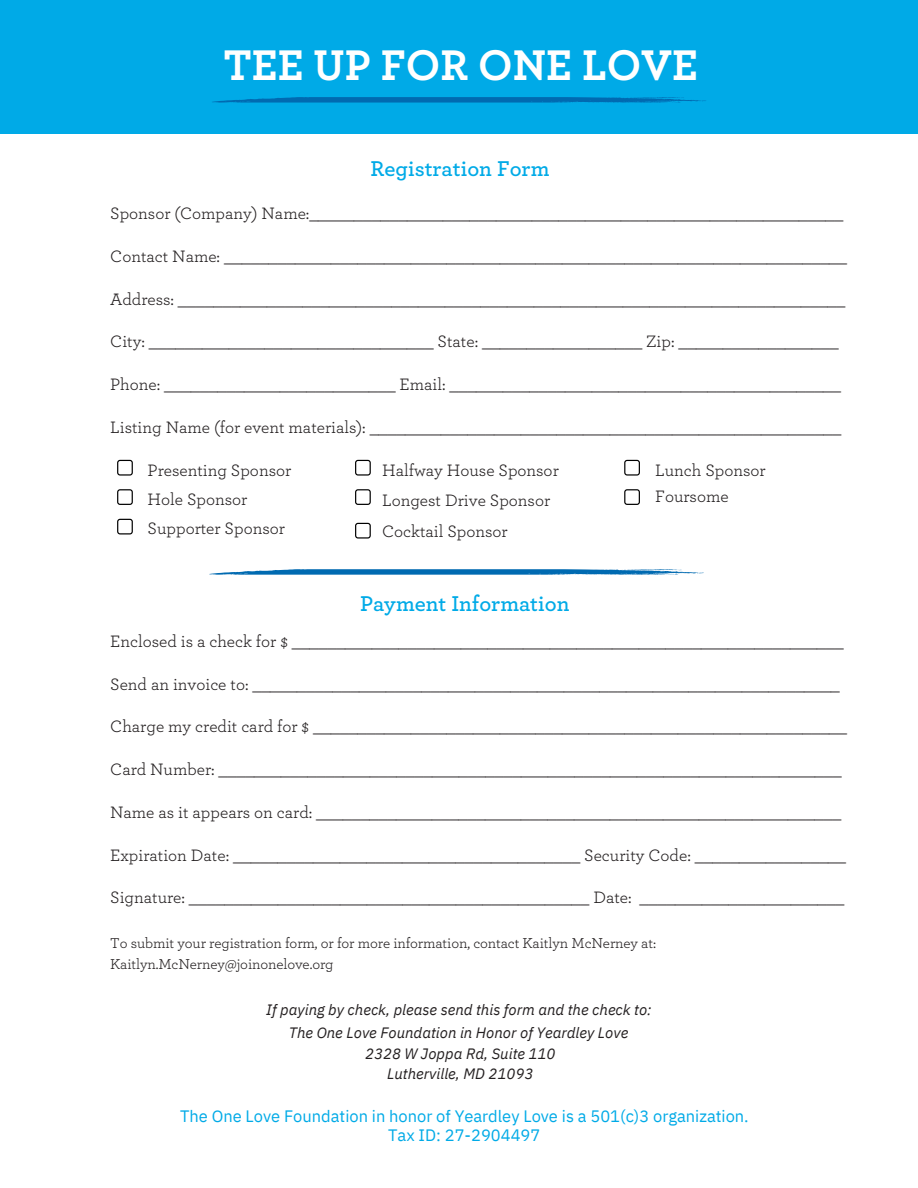
<style>
.page{position:relative;width:918px;height:1188px;background:#fff}
.page>*{position:absolute;margin:0;border:0;box-sizing:border-box;transform-origin:0 0}
.t1{font:700 45px "Archer";color:#fff}
.t2{font:600 22.5px "Archer";color:#00aae7}
.t3{font:17.25px "Archer";color:#231f20}
.t4{font:16.5px/19.2px "IBM Plex Sans";color:#00aae7;text-align:center}
.t5{font:italic 15px "IBM Plex Sans";color:#231f20}
.t6{font:15px "Archer";letter-spacing:-.01em;color:#231f20}
</style>
<div class="page">
<div style="left:0;top:0;width:918px;height:134px;background:#00aae7"></div>
<svg style="left:117px;top:460px;width:16px;height:16px"></svg>
<svg style="left:117px;top:489px;width:16px;height:16px"></svg>
<svg style="left:355px;top:460px;width:16px;height:16px"></svg>
<svg style="left:355px;top:489px;width:16px;height:16px"></svg>
<svg style="left:624px;top:460px;width:16px;height:16px"></svg>
<svg style="left:624px;top:489px;width:16px;height:16px"></svg>
<svg style="left:209px;top:569px;width:495px;height:6px;background:#3e8ec4"></svg>
<svg style="left:212px;top:97px;width:494px;height:6px;background:#0079bd"></svg>
<svg style="left:117px;top:519px;width:16px;height:15px"></svg>
<svg style="left:355px;top:523px;width:16px;height:16px"></svg>
<p class="t1" style="left:224px;top:37px;width:476px">TEE UP FOR ONE LOVE</p>
<p class="t2" style="left:371px;top:155px;width:180px">Registration Form</p>
<p class="t3" style="left:110px;top:203px;width:735px">Sponsor (Company) Name:____________________________________________________________</p>
<p class="t3" style="left:110px;top:245px;width:738px">Contact Name: ______________________________________________________________________</p>
<p class="t3" style="left:110px;top:288px;width:737px">Address: ___________________________________________________________________________</p>
<p class="t3" style="left:110px;top:331px;width:730px">City: ________________________________ State: __________________ Zip: __________________</p>
<p class="t3" style="left:110px;top:374px;width:732px">Phone: __________________________ Email: ____________________________________________</p>
<p class="t3" style="left:110px;top:416px;width:733px">Listing Name (for event materials): _____________________________________________________</p>
<p class="t3" style="left:148px;top:459px;width:145px">Presenting Sponsor</p>
<p class="t3" style="left:148px;top:488px;width:101px">Hole Sponsor</p>
<p class="t3" style="left:148px;top:518px;width:139px">Supporter Sponsor</p>
<p class="t3" style="left:382px;top:460px;width:178px">Halfway House Sponsor</p>
<p class="t3" style="left:382px;top:490px;width:170px">Longest Drive Sponsor</p>
<p class="t3" style="left:382px;top:520px;width:127px">Cocktail Sponsor</p>
<p class="t2" style="left:360px;top:590px;width:211px">Payment Information</p>
<p class="t3" style="left:655px;top:460px;width:112px">Lunch Sponsor</p>
<p class="t3" style="left:655px;top:485px;width:75px">Foursome</p>
<p class="t3" style="left:110px;top:630px;width:735px">Enclosed is a check for $ ______________________________________________________________</p>
<p class="t3" style="left:110px;top:673px;width:731px">Send an invoice to: __________________________________________________________________</p>
<p class="t3" style="left:110px;top:716px;width:738px">Charge my credit card for $ ____________________________________________________________</p>
<p class="t3" style="left:110px;top:758px;width:733px">Card Number: ______________________________________________________________________</p>
<p class="t3" style="left:110px;top:801px;width:733px">Name as it appears on card: ___________________________________________________________</p>
<p class="t3" style="left:110px;top:844px;width:737px">Expiration Date: _______________________________________ Security Code: _________________</p>
<p class="t3" style="left:110px;top:887px;width:736px">Signature: _____________________________________________ Date: _______________________</p>
<p class="t6" style="left:110px;top:933px;width:547px">To submit your registration form, or for more information, contact Kaitlyn McNerney at:</p>
<p class="t6" style="left:110px;top:955px;width:225px">Kaitlyn.McNerney@joinonelove.org</p>
<p class="t5" style="left:266px;top:1000px;width:387px">If paying by check, please send this form and the check to:</p>
<p class="t5" style="left:289px;top:1023px;width:341px">The One Love Foundation in Honor of Yeardley Love</p>
<p class="t5" style="left:365px;top:1043px;width:192px">2328 W Joppa Rd, Suite 110</p>
<p class="t5" style="left:387px;top:1063px;width:148px">Lutherville, MD 21093</p>
<p class="t4" style="left:180px;top:1106px;width:570px">The One Love Foundation in honor of Yeardley Love is a 501(c)3 organization.<br>Tax ID: 27-2904497</p>
</div>
